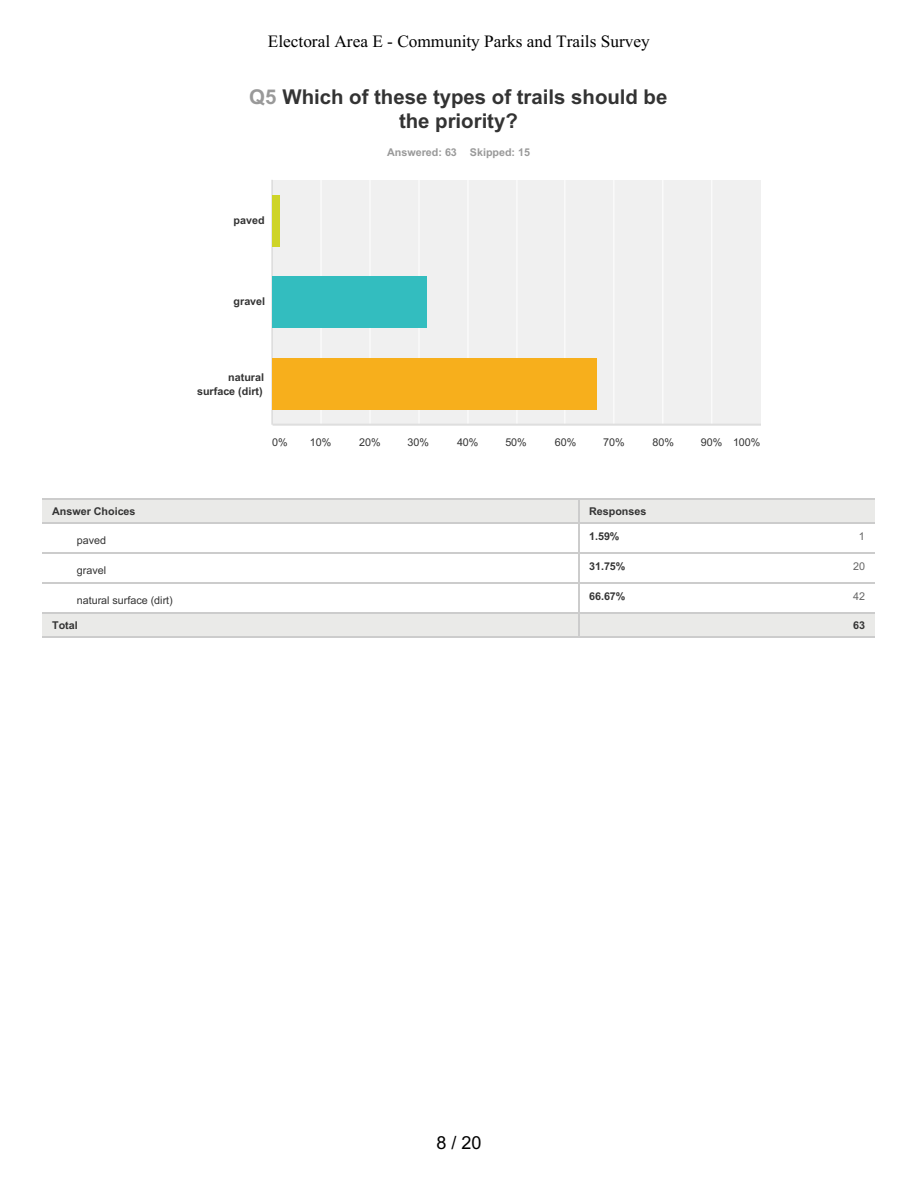
<style>
.page{position:relative;width:918px;height:1188px;background:#fff}
.page>*{position:absolute;margin:0;border:0;box-sizing:border-box;transform-origin:0 0}
.t1{font:700 20.4px/24.8px "Arial";letter-spacing:.005em;color:#333;text-align:center}
.t2{font:18px "Arial";color:#000}
.t3{font:17.25px "Times New Roman";letter-spacing:.005em;color:#000}
.t4{font:700 10.8px/14px "Arial";letter-spacing:.005em;color:#333;text-align:right}
.t5{font:10.8px "Arial";letter-spacing:.005em;color:#333}
.t6{font:700 10.8px "Arial";letter-spacing:.005em;color:#999}
.t7{font:10.8px "Arial";color:#666}
.s1{color:#999}
</style>
<div class="page">
<div style="left:42px;top:499px;width:536px;height:23px;background:#eaeae8"></div>
<div style="left:578px;top:499px;width:297px;height:23px;background:#eaeae8"></div>
<div style="left:42px;top:613px;width:536px;height:23px;background:#eaeae8"></div>
<div style="left:578px;top:613px;width:297px;height:23px;background:#eaeae8"></div>
<hr style="left:42px;top:499px;width:537px;height:1px;background:#ccc">
<hr style="left:578px;top:499px;width:297px;height:1px;background:#ccc">
<hr style="left:42px;top:522px;width:537px;height:1px;background:#ccc">
<hr style="left:578px;top:522px;width:297px;height:1px;background:#ccc">
<hr style="left:42px;top:636px;width:537px;height:1px;background:#ccc">
<hr style="left:578px;top:636px;width:297px;height:1px;background:#ccc">
<svg style="left:578px;top:500px;width:1px;height:22px"></svg>
<hr style="left:578px;top:522px;width:1px;height:32px;background:#ccc">
<hr style="left:42px;top:552px;width:537px;height:2px;background:#ccc">
<hr style="left:578px;top:552px;width:297px;height:2px;background:#ccc">
<hr style="left:578px;top:552px;width:1px;height:32px;background:#ccc">
<hr style="left:42px;top:583px;width:537px;height:1px;background:#ccc">
<hr style="left:578px;top:583px;width:297px;height:1px;background:#ccc">
<hr style="left:578px;top:583px;width:1px;height:31px;background:#ccc">
<hr style="left:42px;top:613px;width:537px;height:1px;background:#ccc">
<hr style="left:578px;top:613px;width:297px;height:1px;background:#ccc">
<svg style="left:578px;top:614px;width:1px;height:22px"></svg>
<div style="left:273px;top:180px;width:488px;height:245px;background:#f0f0f0"></div>
<hr style="left:321px;top:180px;width:1px;height:245px;background:#fff">
<hr style="left:370px;top:180px;width:1px;height:245px;background:#fff">
<hr style="left:418px;top:180px;width:1px;height:245px;background:#fff">
<hr style="left:467px;top:180px;width:1px;height:245px;background:#fff">
<hr style="left:516px;top:180px;width:1px;height:245px;background:#fff">
<hr style="left:564px;top:180px;width:1px;height:245px;background:#fff">
<hr style="left:613px;top:180px;width:1px;height:245px;background:#fff">
<hr style="left:662px;top:180px;width:1px;height:245px;background:#fff">
<hr style="left:711px;top:180px;width:1px;height:245px;background:#fff">
<hr style="left:272px;top:180px;width:1px;height:245px;background:#ccc">
<hr style="left:273px;top:424px;width:488px;height:2px;background:#dedede">
<div style="left:273px;top:195px;width:7px;height:51px;background:#ced428"></div>
<div style="left:273px;top:277px;width:154px;height:51px;background:#33bdbf"></div>
<div style="left:273px;top:358px;width:324px;height:51px;background:#f7af1c"></div>
<h3 class="t3" style="left:268px;top:32px;width:383px">Electoral Area E - Community Parks and Trails Survey</h3>
<h1 class="t1" style="left:249px;top:84px;width:420px"><span class="s1">Q5</span> Which of these types of trails should be the priority?</h1>
<p class="t6" style="left:387px;top:146px;width:144px">Answered: 63 Skipped: 15</p>
<p class="t4" style="left:234px;top:213px;width:32px">paved</p>
<p class="t4" style="left:234px;top:295px;width:33px">gravel</p>
<p class="t4" style="left:197px;top:370px;width:68px">natural surface (dirt)</p>
<p class="t5" style="left:272px;top:436px;width:17px">0%</p>
<p class="t5" style="left:310px;top:436px;width:23px">10%</p>
<p class="t5" style="left:359px;top:436px;width:23px">20%</p>
<p class="t5" style="left:408px;top:436px;width:23px">30%</p>
<p class="t5" style="left:457px;top:436px;width:23px">40%</p>
<p class="t5" style="left:505px;top:436px;width:23px">50%</p>
<p class="t5" style="left:555px;top:436px;width:23px">60%</p>
<p class="t5" style="left:603px;top:436px;width:23px">70%</p>
<p class="t5" style="left:652px;top:436px;width:23px">80%</p>
<p class="t5" style="left:701px;top:436px;width:61px">90% 100%</p>
<p class="t4" style="left:52px;top:504px;width:85px">Answer Choices</p>
<p class="t4" style="left:589px;top:504px;width:59px">Responses</p>
<p class="t5" style="left:77px;top:534px;width:31px">paved</p>
<p class="t5" style="left:77px;top:564px;width:31px">gravel</p>
<p class="t5" style="left:77px;top:594px;width:97px">natural surface (dirt)</p>
<p class="t4" style="left:589px;top:529px;width:32px">1.59%</p>
<p class="t7" style="left:859px;top:530px;width:7px">1</p>
<p class="t4" style="left:589px;top:559px;width:38px">31.75%</p>
<p class="t7" style="left:853px;top:560px;width:13px">20</p>
<p class="t4" style="left:589px;top:589px;width:38px">66.67%</p>
<p class="t7" style="left:853px;top:590px;width:13px">42</p>
<p class="t4" style="left:52px;top:618px;width:27px">Total</p>
<p class="t4" style="left:853px;top:618px;width:13px">63</p>
<h2 class="t2" style="left:436px;top:1133px;width:46px">8 / 20</h2>
</div>
